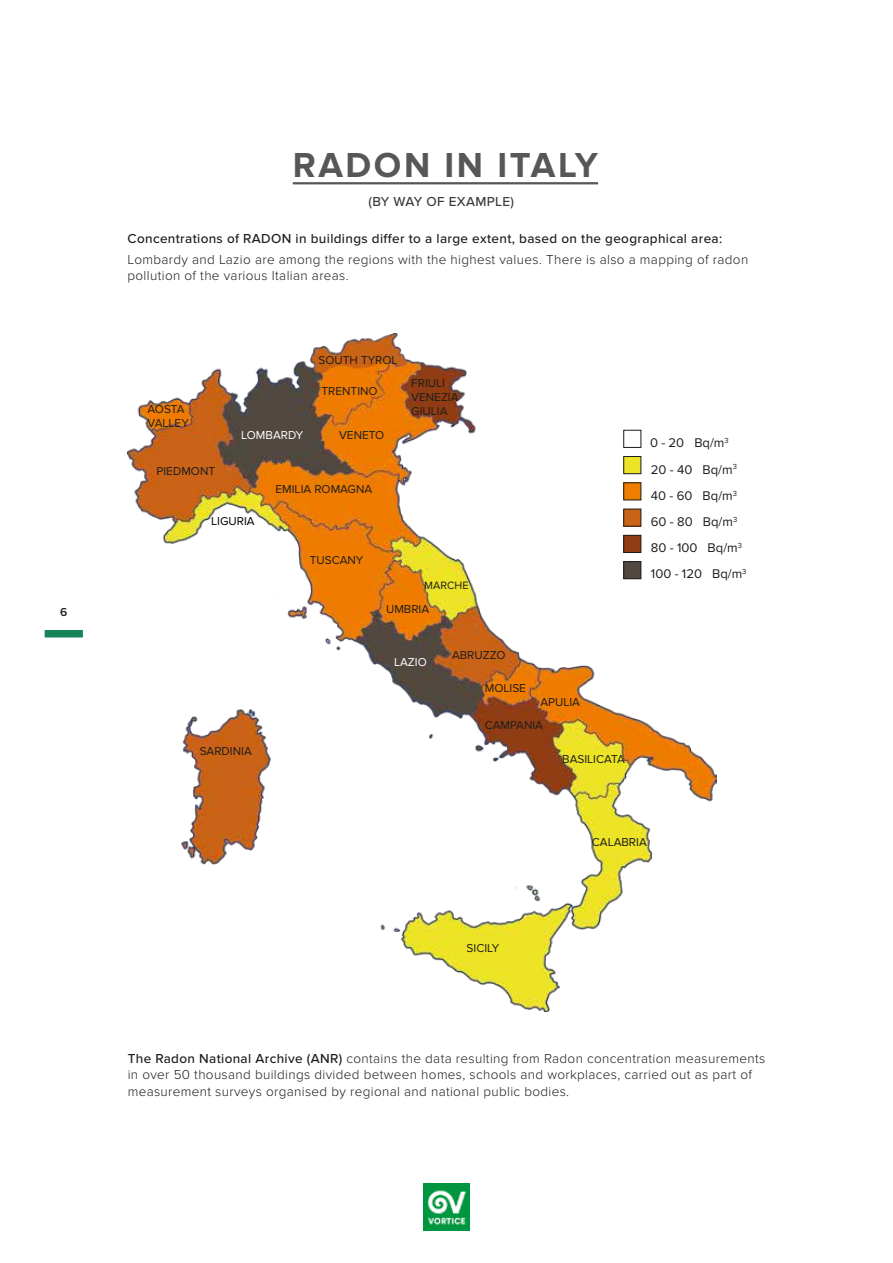
<style>
.page{position:relative;width:893px;height:1263px;background:#fff}
.page>*{position:absolute;margin:0;border:0;box-sizing:border-box;transform-origin:0 0}
.t1{font:700 36px "Proxima Nova";letter-spacing:.07em;color:#575756}
.t2{font:300 13.5px/16.2px "Proxima Nova";letter-spacing:.025em;color:#1d1d1b}
.t3{font:500 13.5px "Proxima Nova";letter-spacing:.025em;color:#1d1d1b}
.t4{font:500 13.5px "Proxima Nova";letter-spacing:.025em;color:#3c3c3b}
.t5{font:13.05px/26.2px "Proxima Nova";color:#1d1d1b}
.t6{font:600 12px "Proxima Nova";color:#1d1d1b}
.t7{font:11.85px/14.2px "Proxima Nova";color:#1d1d1b}
.t8{font:11.85px "Proxima Nova";color:#fff}
.t9{font:11.85px "Proxima Nova";color:#000}
.t10{font:10.95px "Proxima Nova";color:#1d1d1b}
.s1{font-weight:500}
</style>
<div class="page">
<div style="left:45px;top:630px;width:38px;height:7px;background:#158459"></div>
<img style="left:423px;top:1184px;width:47px;height:46px">
<hr style="left:293px;top:182px;width:305px;height:2px;background:#575756">
<img style="left:128px;top:334px;width:588px;height:678px">
<div style="left:623px;top:430px;width:18px;height:18px;border:1px solid #1d1d1b"></div>
<div style="left:624px;top:456px;width:17px;height:18px;background:#eee427"></div>
<div style="left:623px;top:456px;width:18px;height:18px;border:1px solid #1d1d1b"></div>
<div style="left:624px;top:483px;width:17px;height:17px;background:#ef7d00"></div>
<div style="left:623px;top:483px;width:18px;height:17px;border:1px solid #1d1d1b"></div>
<div style="left:624px;top:509px;width:17px;height:17px;background:#c96316"></div>
<div style="left:623px;top:509px;width:18px;height:17px;border:1px solid #1d1d1b"></div>
<div style="left:624px;top:535px;width:17px;height:17px;background:#913d14"></div>
<div style="left:623px;top:535px;width:18px;height:18px;border:1px solid #1d1d1b"></div>
<div style="left:624px;top:562px;width:17px;height:17px;background:#51483f"></div>
<div style="left:623px;top:561px;width:18px;height:18px;border:1px solid #1d1d1b"></div>
<p class="t6" style="left:60px;top:605px;width:9px">6</p>
<h1 class="t1" style="left:293px;top:145px;width:307px">RADON IN ITALY</h1>
<p class="t4" style="left:368px;top:194px;width:147px">(BY WAY OF EXAMPLE)</p>
<p class="t3" style="left:128px;top:231px;width:596px">Concentrations of RADON in buildings differ to a large extent, based on the geographical area:</p>
<p class="t2" style="left:128px;top:251px;width:622px">Lombardy and Lazio are among the regions with the highest values. There is also a mapping of radon pollution of the various Italian areas.</p>
<p class="t7" style="left:318px;top:353px;width:81px">SOUTH TYROL</p>
<p class="t7" style="left:321px;top:384px;width:58px">TRENTINO</p>
<p class="t7" style="left:411px;top:376px;width:49px">FRIULI<br>VENEZIA</p>
<p class="t7" style="left:148px;top:402px;width:39px">AOSTA</p>
<p class="t7" style="left:411px;top:405px;width:38px">GIULIA</p>
<p class="t7" style="left:148px;top:417px;width:43px">VALLEY</p>
<p class="t7" style="left:157px;top:465px;width:60px">PIEDMONT</p>
<p class="t8" style="left:241px;top:429px;width:64px">LOMBARDY</p>
<p class="t7" style="left:339px;top:429px;width:47px">VENETO</p>
<p class="t7" style="left:275px;top:482px;width:98px">EMILIA ROMAGNA</p>
<p class="t9" style="left:211px;top:514px;width:45px">LIGURIA</p>
<p class="t7" style="left:200px;top:745px;width:54px">SARDINIA</p>
<p class="t7" style="left:310px;top:554px;width:55px">TUSCANY</p>
<p class="t10" style="left:424px;top:579px;width:46px">MARCHE</p>
<p class="t7" style="left:386px;top:602px;width:45px">UMBRIA</p>
<p class="t8" style="left:394px;top:655px;width:34px">LAZIO</p>
<p class="t7" style="left:452px;top:649px;width:55px">ABRUZZO</p>
<p class="t7" style="left:485px;top:682px;width:43px">MOLISE</p>
<p class="t7" style="left:485px;top:718px;width:60px">CAMPANIA</p>
<p class="t7" style="left:540px;top:695px;width:41px">APULIA</p>
<p class="t7" style="left:562px;top:753px;width:64px">BASILICATA</p>
<p class="t5" style="left:650px;top:430px;width:98px">0 - 20 Bq/m<sup>3<br></sup>20 - 40 Bq/m<sup>3<br></sup>40 - 60 Bq/m<sup>3<br></sup>60 - 80 Bq/m<sup>3<br></sup>80 - 100 Bq/m<sup>3<br></sup>100 - 120 Bq/m<sup>3</sup></p>
<p class="t7" style="left:467px;top:941px;width:34px">SICILY</p>
<p class="t7" style="left:592px;top:835px;width:56px">CALABRIA</p>
<p class="t2" style="left:128px;top:1051px;width:639px"><span class="s1">The Radon National Archive (ANR)</span> contains the data resulting from Radon concentration measurements in over 50 thousand buildings divided between homes, schools and workplaces, carried out as part of measurement surveys organised by regional and national public bodies.</p>
</div>
